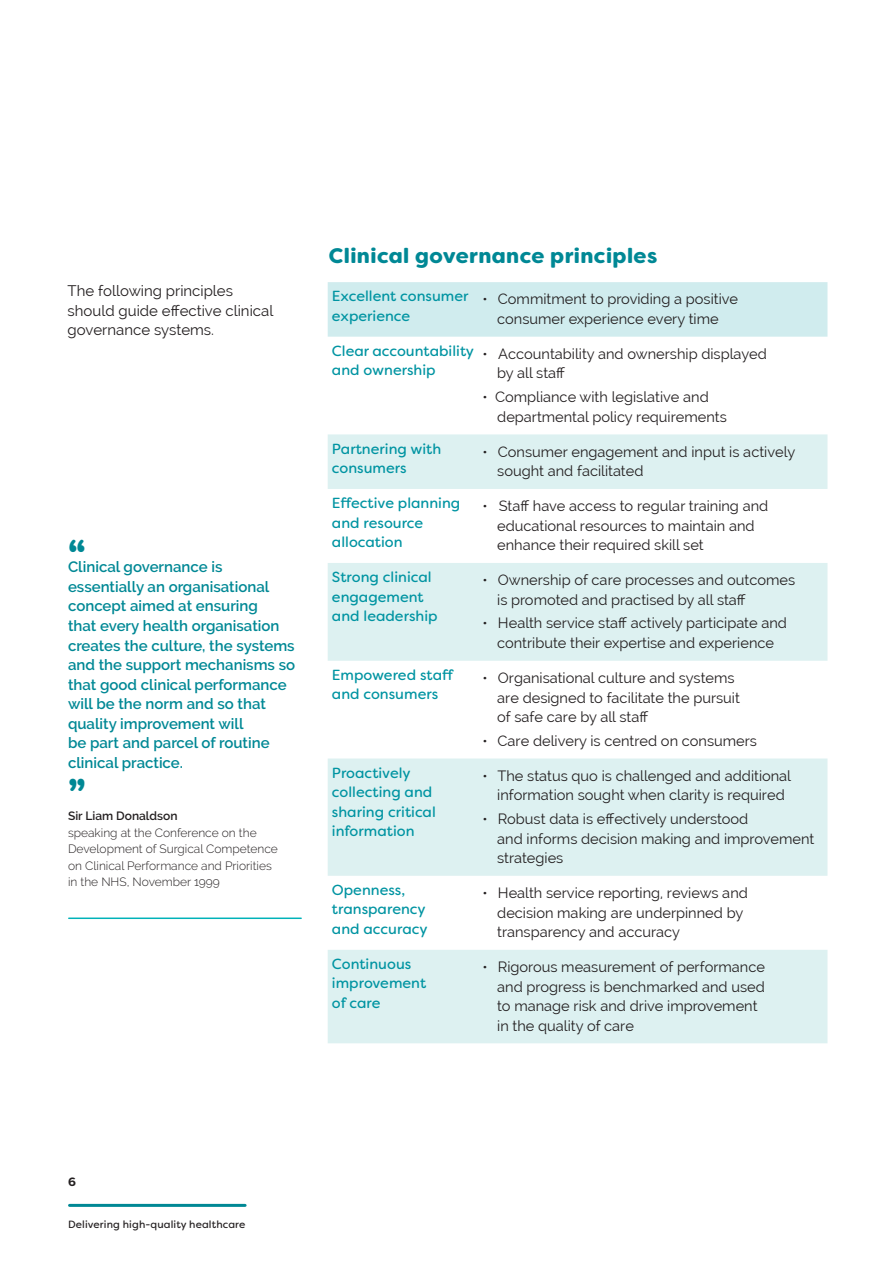
<style>
.page{position:relative;width:893px;height:1263px;background:#fff}
.page>*{position:absolute;margin:0;border:0;box-sizing:border-box;transform-origin:0 0}
.Body{font:900 36px "Nunito";color:#008895}
.t1{font:900 21px "Filson Soft";letter-spacing:.02em;color:#008895}
.Quotes{font:600 15px/19.5px "Raleway";color:#008895}
.Body-2{font:15px/19.5px "Raleway";color:#231f20}
.Body-3{font:14.7px/19.5px "Raleway";color:#231f20}
.Body-4{font:14.7px/19.5px "Filson Soft";color:#0094a2}
.Quote_by{font:300 12px/16.5px "Raleway";color:#231f20}
.Quote_by-2{font:600 12px "Raleway";color:#231f20}
.t2{font:700 12px "Filson Soft";color:#231f20}
.t3{font:10.5px "Filson Soft";letter-spacing:.01em;color:#231f20}
</style>
<div class="page">
<div style="left:328px;top:282px;width:499px;height:55px;background:#d0ecee"></div>
<svg style="left:328px;top:434px;width:499px;height:609px;fill:#ddf1f1"></svg>
<hr style="left:69px;top:917px;width:232px;height:2px;background:#00b2b9">
<hr style="left:70px;top:1204px;width:175px;height:3px;background:#008895">
<p class="Body-2" style="left:68px;top:281px;width:207px">The following principles should guide effective clinical governance systems.</p>
<p class="Body" style="left:68px;top:526px;width:19px">“</p>
<p class="Quotes" style="left:68px;top:557px;width:229px">Clinical governance is essentially an organisational concept aimed at ensuring<br>that every health organisation creates the culture, the systems and the support mechanisms so that good clinical performance will be the norm and so that quality improvement will<br>be part and parcel of routine clinical practice.</p>
<p class="Body" style="left:68px;top:764px;width:19px">”</p>
<p class="Quote_by-2" style="left:68px;top:809px;width:111px">Sir Liam Donaldson</p>
<p class="Quote_by" style="left:68px;top:824px;width:211px">speaking at the Conference on the Development of Surgical Competence on Clinical Performance and Priorities in the NHS, November 1999</p>
<p class="t1" style="left:329px;top:242px;width:330px">Clinical governance principles</p>
<p class="Body-4" style="left:332px;top:286px;width:138px">Excellent consumer experience</p>
<p class="Body-3" style="left:482px;top:289px;width:257px;text-align:center">• Commitment to providing a positive consumer experience every time</p>
<p class="Body-4" style="left:332px;top:341px;width:144px">Clear accountability and ownership</p>
<p class="Body-3" style="left:497px;top:344px;width:271px;text-indent:-15px">• Accountability and ownership displayed by all staff</p>
<p class="Body-3" style="left:497px;top:387px;width:231px;text-indent:-15px">• Compliance with legislative and departmental policy requirements</p>
<p class="Body-4" style="left:332px;top:439px;width:111px">Partnering with consumers</p>
<p class="Body-3" style="left:497px;top:442px;width:300px;text-indent:-15px">• Consumer engagement and input is actively sought and facilitated</p>
<p class="Body-4" style="left:332px;top:493px;width:130px">Effective planning and resource allocation</p>
<p class="Body-3" style="left:497px;top:496px;width:273px;text-indent:-15px">• Staff have access to regular training and educational resources to maintain and enhance their required skill set</p>
<p class="Body-4" style="left:332px;top:567px;width:107px">Strong clinical engagement and leadership</p>
<p class="Body-3" style="left:497px;top:570px;width:300px;text-indent:-15px">• Ownership of care processes and outcomes is promoted and practised by all staff</p>
<p class="Body-3" style="left:482px;top:613px;width:306px;text-align:center">• Health service staff actively participate and contribute their expertise and experience</p>
<p class="Body-4" style="left:332px;top:665px;width:123px">Empowered staff and consumers</p>
<p class="Body-3" style="left:497px;top:668px;width:244px;text-indent:-15px">• Organisational culture and systems are designed to facilitate the pursuit of safe care by all staff</p>
<p class="Body-3" style="left:482px;top:731px;width:276px">• Care delivery is centred on consumers</p>
<p class="Body-4" style="left:332px;top:763px;width:105px">Proactively collecting and sharing critical information</p>
<p class="Body-3" style="left:482px;top:766px;width:310px;text-align:center">• The status quo is challenged and additional information sought when clarity is required</p>
<p class="Body-3" style="left:497px;top:809px;width:319px;text-indent:-15px">• Robust data is effectively understood<br>and informs decision making and improvement strategies</p>
<p class="Body-4" style="left:332px;top:880px;width:97px">Openness, transparency and accuracy</p>
<p class="Body-3" style="left:497px;top:883px;width:252px;text-indent:-15px">• Health service reporting, reviews and decision making are underpinned by transparency and accuracy</p>
<p class="Body-4" style="left:332px;top:954px;width:96px">Continuous improvement of care</p>
<p class="Body-3" style="left:497px;top:957px;width:269px;text-indent:-15px">• Rigorous measurement of performance and progress is benchmarked and used to manage risk and drive improvement in the quality of care</p>
<p class="t2" style="left:68px;top:1174px;width:9px">6</p>
<p class="t3" style="left:68px;top:1218px;width:179px">Delivering high-quality healthcare</p>
</div>
